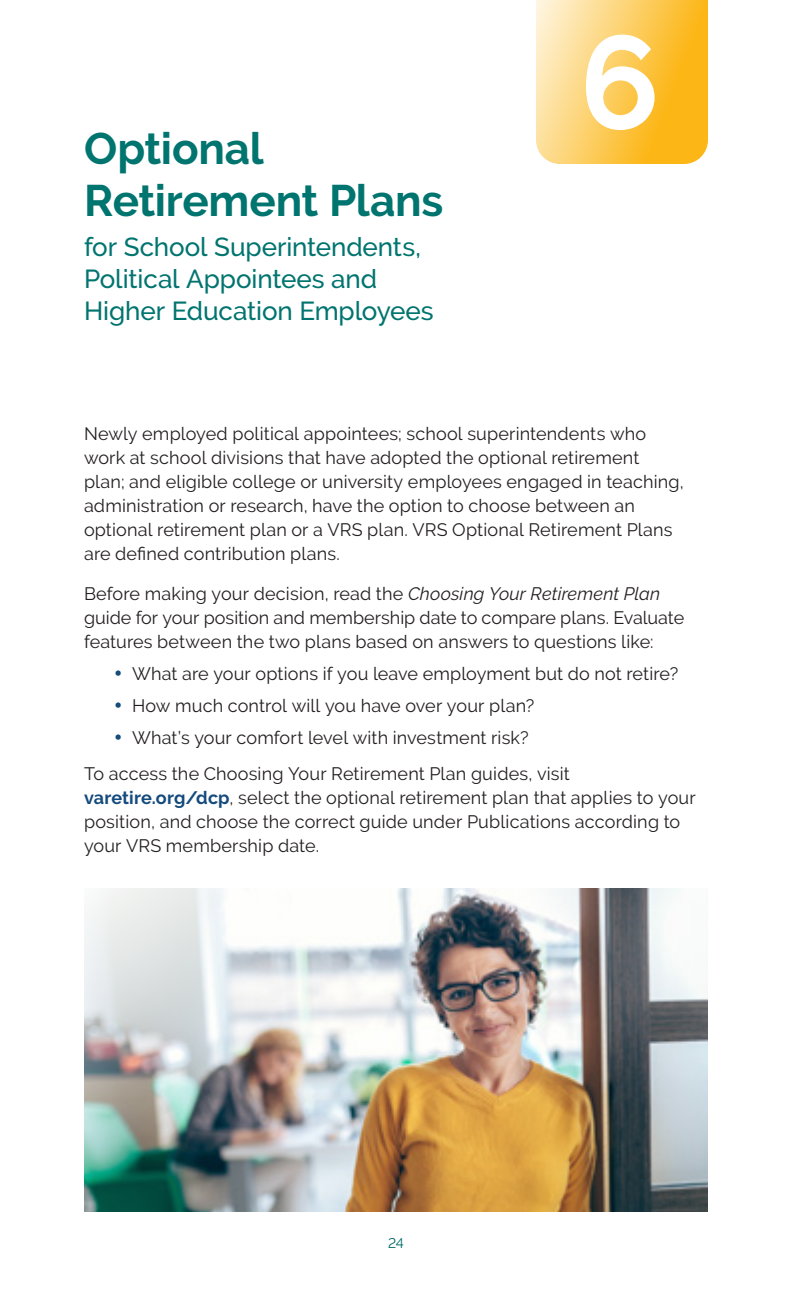
<style>
.page{position:relative;width:792px;height:1296px;background:#fff}
.page>*{position:absolute;margin:0;border:0;box-sizing:border-box;transform-origin:0 0}
.A-Level_head_--_gree{font:700 44px/52px "Raleway";letter-spacing:-.005em;color:#00746f}
.A-Level_head_--_gree-2{font:500 26px/32px "Raleway";letter-spacing:-.005em;color:#00746f}
.List_Paragraph{font:18px/24px "Raleway";letter-spacing:.01em;color:#231f20}
.t1{font:14px "Raleway";color:#006a64}
.s1{font-style:italic}
.s2{color:#144a7c}
.s3{font-weight:700;color:#144a7c}
</style>
<div class="page">
<hr style="left:791px;top:1224px;width:1px;height:72px;background:#ffdc0a">
<svg style="left:536px;top:0;width:172px;height:164px;background:#fcd373"></svg>
<img style="left:536px;top:888px;width:172px;height:324px">
<img style="left:84px;top:888px;width:452px;height:324px">
<p class="A-Level_head_--_gree" style="left:84px;top:123px;width:361px">Optional<br>Retirement Plans</p>
<p class="A-Level_head_--_gree-2" style="left:84px;top:231px;width:338px">for School Superintendents,</p>
<p class="A-Level_head_--_gree-2" style="left:84px;top:263px;width:351px">Political Appointees and<br>Higher Education Employees</p>
<p class="List_Paragraph" style="left:84px;top:422px;width:601px">Newly employed political appointees; school superintendents who work at school divisions that have adopted the optional retirement plan; and eligible college or university employees engaged in teaching, administration or research, have the option to choose between an optional retirement plan or a VRS plan. VRS Optional Retirement Plans are defined contribution plans.</p>
<p class="List_Paragraph" style="left:84px;top:582px;width:602px">Before making your decision, read the <span class="s1">Choosing Your Retirement Plan </span>guide for your position and membership date to compare plans. Evaluate features between the two plans based on answers to questions like:</p>
<p class="List_Paragraph" style="left:114px;top:662px;width:566px"><span class="s2">•</span> What are your options if you leave employment but do not retire?</p>
<p class="List_Paragraph" style="left:114px;top:694px;width:422px"><span class="s2">•</span> How much control will you have over your plan?</p>
<p class="List_Paragraph" style="left:114px;top:726px;width:416px"><span class="s2">•</span> What’s your comfort level with investment risk?</p>
<p class="List_Paragraph" style="left:84px;top:762px;width:613px">To access the Choosing Your Retirement Plan guides, visit <span class="s3">varetire.org/dcp</span>, select the optional retirement plan that applies to your position, and choose the correct guide under Publications according to your VRS membership date.</p>
<p class="t1" style="left:388px;top:1235px;width:17px">24</p>
</div>
